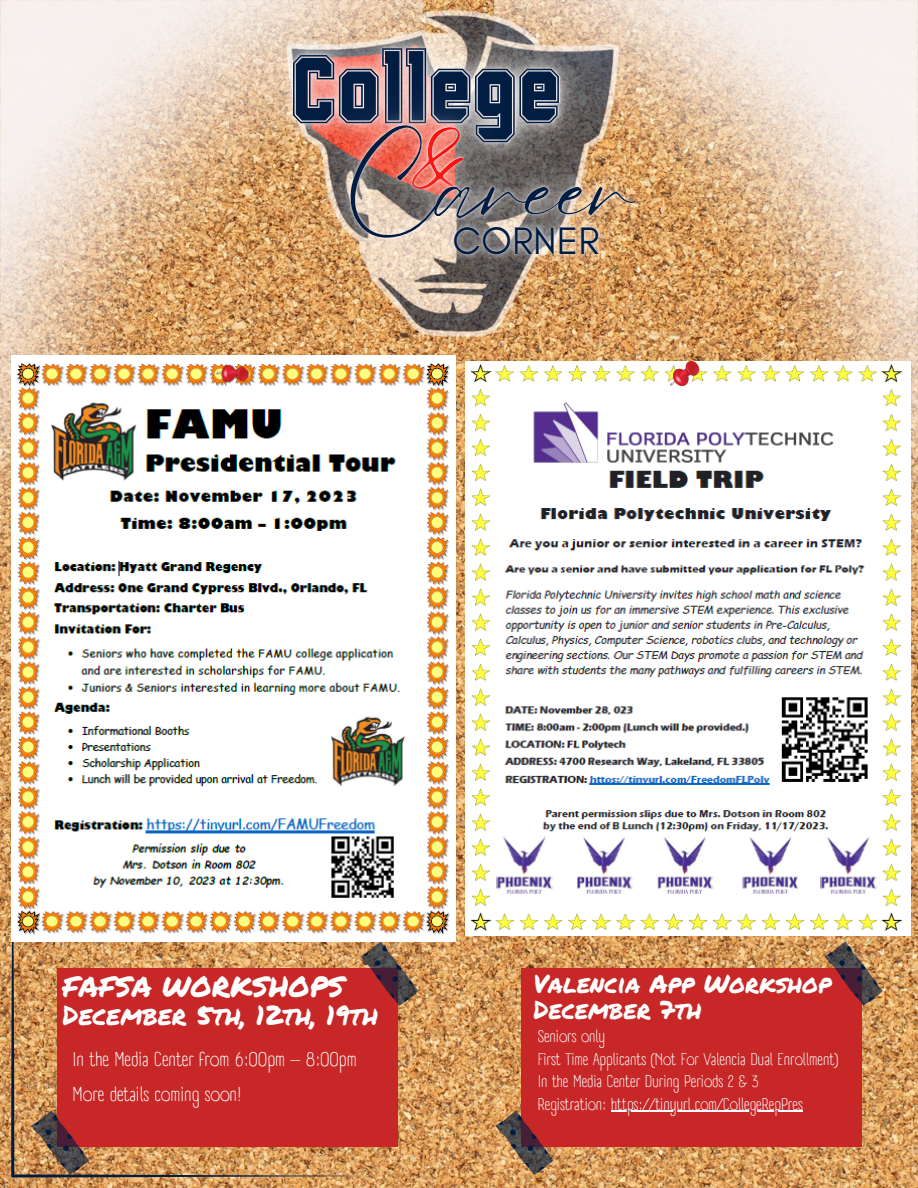
<style>
.page{position:relative;width:918px;height:1188px;background:#fff}
.page>*{position:absolute;margin:0;border:0;box-sizing:border-box;transform-origin:0 0}
.t1{font:97.5px "Wildcat College";color:#021d42}
.t2{font:97.5px "Eyesome Script";color:#021d42}
.t3{font:97.5px "Eyesome Script";color:#f60906}
.t4{font:39.15px "Glacial Indifference";color:#001c41}
.t5{font:28.5px "Permanent Marker";color:#fff}
.t6{font:27px "Permanent Marker";color:#fff}
.t7{font:25.5px "Permanent Marker";color:#fff}
.t8{font:19.5px "A Day Without Sun Text";color:#fff}
.t9{font:16.5px "A Day Without Sun Text";color:#fff}
</style>
<div class="page">
<img style="left:0;top:415px;width:918px;height:773px">
<img style="left:0;top:0;width:243px;height:604px">
<img style="left:11px;top:942px;width:367px;height:235px">
<img style="left:664px;top:0;width:254px;height:604px">
<img style="left:188px;top:0;width:476px;height:255px">
<img style="left:243px;top:23px;width:496px;height:392px">
<img style="left:411px;top:176px;width:231px;height:130px">
<div style="left:521px;top:968px;width:341px;height:178px;background:#c82727"></div>
<svg style="left:496px;top:1111px;width:58px;height:64px"></svg>
<svg style="left:825px;top:941px;width:58px;height:65px"></svg>
<hr style="left:611px;top:1111px;width:192px;height:1px;background:#fff">
<div style="left:57px;top:968px;width:340px;height:178px;background:#c82727"></div>
<svg style="left:31px;top:1111px;width:58px;height:64px"></svg>
<svg style="left:360px;top:942px;width:58px;height:64px"></svg>
<img style="left:466px;top:362px;width:444px;height:573px">
<img style="left:670px;top:362px;width:28px;height:23px">
<img style="left:11px;top:356px;width:445px;height:586px">
<img style="left:215px;top:356px;width:37px;height:36px">
<p class="t1" style="left:291px;top:16px;width:272px">College</p>
<p class="t2" style="left:345px;top:125px;width:290px">Career</p>
<p class="t3" style="left:407px;top:99px;width:63px">&amp;</p>
<p class="t4" style="left:453px;top:217px;width:149px">CORNER</p>
<p class="t5" style="left:63px;top:966px;width:283px">FAFSA WORKSHOPS</p>
<p class="t6" style="left:63px;top:995px;width:317px">December 5th, 12th, 19th</p>
<p class="t8" style="left:73px;top:1047px;width:286px">In the Media Center from 6:00pm – 8:00pm</p>
<p class="t8" style="left:73px;top:1082px;width:171px">More details coming soon!</p>
<p class="t7" style="left:533px;top:965px;width:300px">Valencia App Workshop</p>
<p class="t7" style="left:533px;top:990px;width:170px">December 7th</p>
<p class="t9" style="left:538px;top:1026px;width:69px">Seniors only</p>
<p class="t9" style="left:538px;top:1049px;width:302px">First Time Applicants (Not For Valencia Dual Enrollment)</p>
<p class="t9" style="left:538px;top:1071px;width:222px">In the Media Center During Periods 2 &amp; 3</p>
<p class="t9" style="left:538px;top:1094px;width:267px">Registration: https://tinyurl.com/CollegeRepPres</p>
</div>
